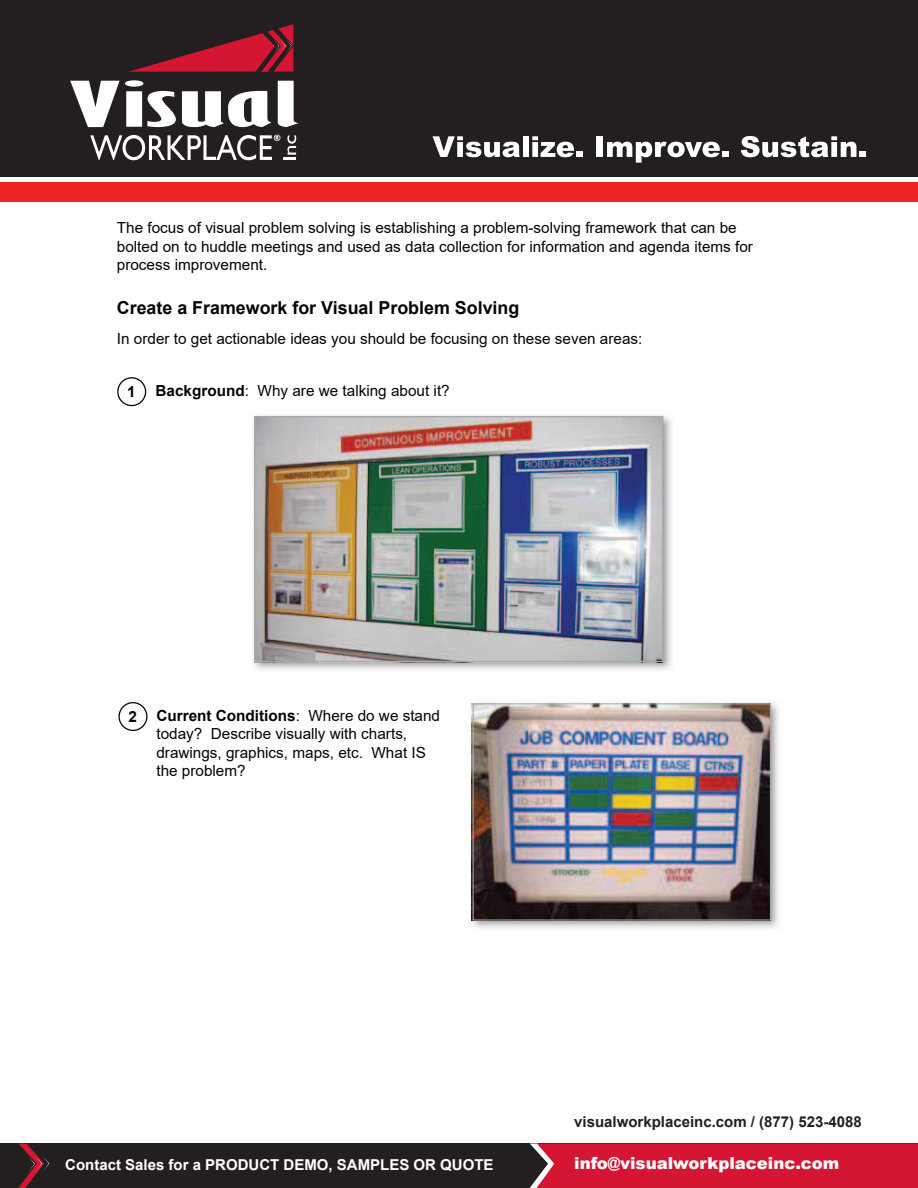
<style>
.page{position:relative;width:918px;height:1188px;background:#fff}
.page>*{position:absolute;margin:0;border:0;box-sizing:border-box;transform-origin:0 0}
.t1{font:700 17.85px "Arial";color:#040503}
.t2{font:900 16.5px "Arial";color:#fff}
.t3{font:15.3px/18.3px "Arial";color:#040503}
.t4{font:700 15.3px "Arial";color:#040503}
.t5{font:700 15px "Arial";color:#fff}
.t6{font:700 15px "Arial";color:#231f20}
.s1{font-weight:700}
</style>
<div class="page">
<div style="left:117px;top:377px;width:29px;height:29px;border:1px solid #040503;border-radius:50%"></div>
<div style="left:118px;top:702px;width:29px;height:29px;border:1px solid #040503;border-radius:50%"></div>
<svg style="left:471px;top:702px;width:308px;height:227px"></svg>
<img style="left:471px;top:704px;width:298px;height:216px">
<div style="left:473px;top:703px;width:298px;height:218px;border:1px solid #a7a9ac"></div>
<svg style="left:253px;top:415px;width:419px;height:255px"></svg>
<img style="left:255px;top:418px;width:408px;height:245px">
<div style="left:254px;top:416px;width:409px;height:246px;border:1px solid #a7a9ac"></div>
<div style="left:0;top:1143px;width:918px;height:45px;background:#231f20"></div>
<svg style="left:18px;top:1143px;width:32px;height:45px"></svg>
<div style="left:530px;top:1143px;width:388px;height:45px;background:#d51633"></div>
<div style="left:0;top:0;width:918px;height:176px;background:#231f20"></div>
<div style="left:0;top:182px;width:918px;height:19px;background:#ee2326"></div>
<svg style="left:129px;top:24px;width:164px;height:48px"></svg>
<svg style="left:70px;top:80px;width:106px;height:47px"></svg>
<svg style="left:182px;top:91px;width:89px;height:36px"></svg>
<svg style="left:278px;top:81px;width:21px;height:46px"></svg>
<svg style="left:90px;top:135px;width:206px;height:25px"></svg>
<svg style="left:741px;top:136px;width:125px;height:21px"></svg>
<div style="left:722px;top:151px;width:7px;height:6px;background:#fff"></div>
<svg style="left:607px;top:142px;width:113px;height:21px"></svg>
<div style="left:596px;top:136px;width:7px;height:21px;background:#fff"></div>
<svg style="left:532px;top:136px;width:51px;height:21px"></svg>
<div style="left:523px;top:136px;width:5px;height:21px;background:#fff"></div>
<svg style="left:433px;top:136px;width:87px;height:21px"></svg>
<p class="t3" style="left:117px;top:220px;width:638px">The focus of visual problem solving is establishing a problem-solving framework that can be bolted on to huddle meetings and used as data collection for information and agenda items for process improvement.</p>
<p class="t1" style="left:117px;top:301px;width:404px">Create a Framework for Visual Problem Solving</p>
<p class="t3" style="left:117px;top:331px;width:527px">In order to get actionable ideas you should be focusing on these seven areas:</p>
<p class="t4" style="left:127px;top:386px;width:10px">1</p>
<p class="t3" style="left:156px;top:383px;width:296px"><span class="s1">Background</span>: Why are we talking about it?</p>
<p class="t4" style="left:128px;top:711px;width:10px">2</p>
<p class="t3" style="left:156px;top:708px;width:285px"><span class="s1">Current Conditions</span>: Where do we stand today? Describe visually with charts, drawings, graphics, maps, etc. What IS the problem?</p>
<p class="t6" style="left:574px;top:1116px;width:289px">visualworkplaceinc.com / (877) 523-4088</p>
<p class="t5" style="left:65px;top:1159px;width:430px">Contact Sales for a PRODUCT DEMO, SAMPLES OR QUOTE</p>
<p class="t2" style="left:574px;top:1156px;width:267px">info@visualworkplaceinc.com</p>
</div>
